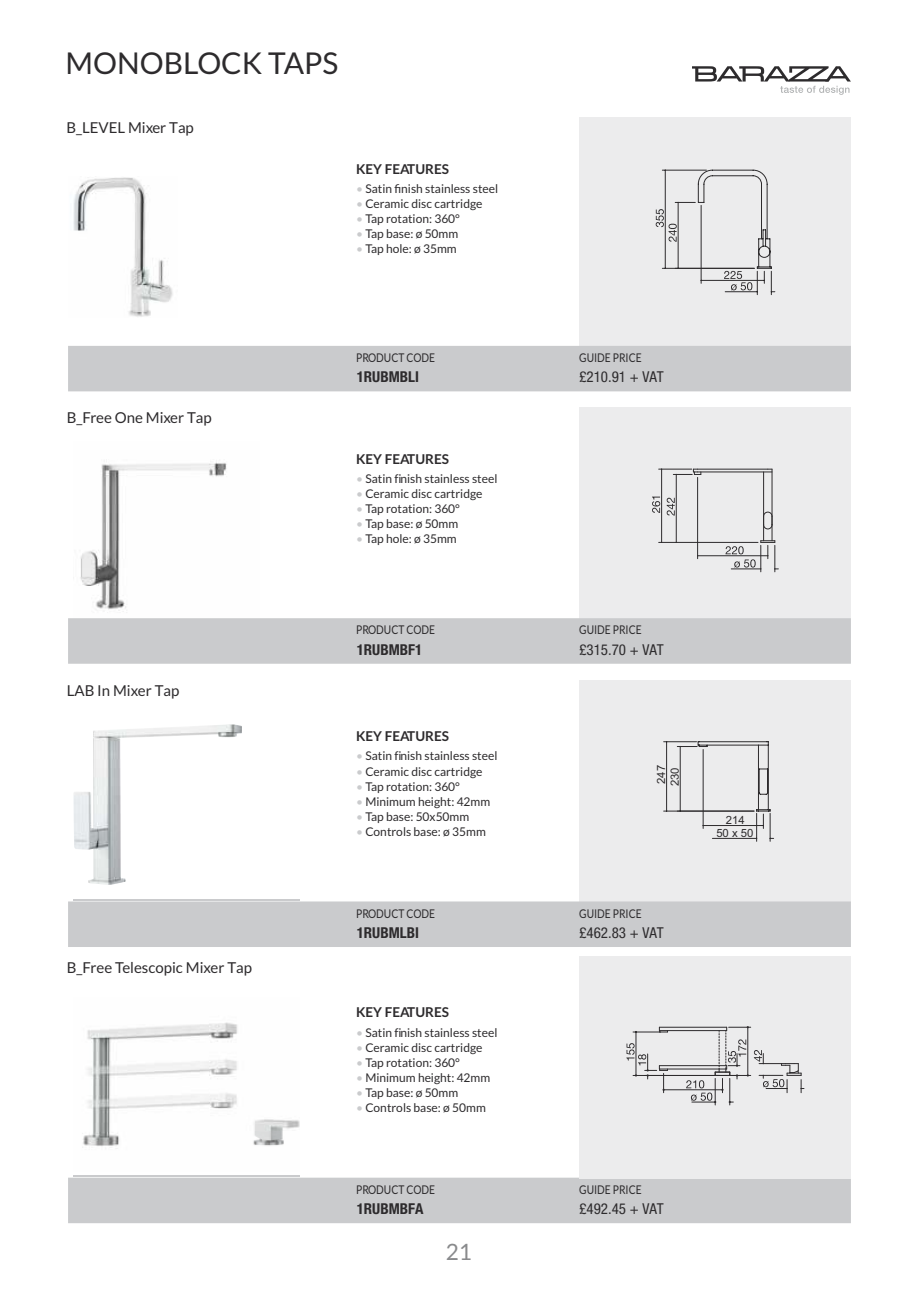
<style>
.page{position:relative;width:919px;height:1289px;background:#fff}
.page>*{position:absolute;margin:0;border:0;box-sizing:border-box;transform-origin:0 0}
.t1{font:30px "Lato";color:#2d2b2d}
.t2{font:22.5px "Lato";color:#898a8c}
.t3{font:15px "Lato";color:#2d2b2d}
.t4{font:condensed 15px "Helvetica Neue LT";color:#2d2b2d}
.t5{font:700 condensed 15px "Helvetica Neue LT";color:#2d2b2d}
.t6{font:700 13.5px "Lato";color:#2d2b2d}
.t7{font:12px "Lato";color:#2d2b2d}
.t8{font:12px "Lato";color:#2d2b2d;scale:.85 1}
.t9{font:11.4px/13.6px "Arial";color:#2d2b2d}
.s1{color:#cacbcd}
</style>
<div class="page">
<div style="left:579px;top:680px;width:271px;height:222px;background:#ececed"></div>
<hr style="left:663px;top:810px;width:91px;height:1px;background:#2d2b2d">
<hr style="left:663px;top:741px;width:33px;height:1px;background:#2d2b2d">
<hr style="left:666px;top:741px;width:1px;height:70px;background:#2d2b2d">
<svg style="left:677px;top:741px;width:96px;height:100px"></svg>
<hr style="left:702px;top:749px;width:1px;height:79px;background:#2d2b2d">
<hr style="left:703px;top:825px;width:60px;height:1px;background:#2d2b2d">
<div style="left:68px;top:1177px;width:782px;height:46px;background:#cacbcd"></div>
<div style="left:68px;top:901px;width:782px;height:46px;background:#cacbcd"></div>
<svg style="left:692px;top:66px;width:158px;height:29px"></svg>
<div style="left:579px;top:117px;width:271px;height:230px;background:#ececed"></div>
<div style="left:68px;top:346px;width:782px;height:45px;background:#cacbcd"></div>
<div style="left:579px;top:407px;width:271px;height:230px;background:#ececed"></div>
<img style="left:80px;top:462px;width:147px;height:150px">
<div style="left:68px;top:618px;width:782px;height:45px;background:#cacbcd"></div>
<hr style="left:658px;top:542px;width:100px;height:1px;background:#2d2b2d">
<hr style="left:658px;top:469px;width:33px;height:1px;background:#2d2b2d">
<hr style="left:661px;top:469px;width:1px;height:73px;background:#2d2b2d">
<svg style="left:652px;top:496px;width:8px;height:17px"></svg>
<hr style="left:676px;top:474px;width:1px;height:68px;background:#2d2b2d">
<svg style="left:666px;top:497px;width:8px;height:18px"></svg>
<hr style="left:697px;top:477px;width:1px;height:81px;background:#2d2b2d">
<hr style="left:697px;top:555px;width:70px;height:1px;background:#2d2b2d">
<hr style="left:697px;top:471px;width:75px;height:1px;background:#2d2b2d">
<hr style="left:697px;top:469px;width:70px;height:1px;background:#2d2b2d">
<hr style="left:771px;top:469px;width:1px;height:55px;background:#2d2b2d">
<hr style="left:763px;top:472px;width:1px;height:52px;background:#2d2b2d">
<svg style="left:673px;top:469px;width:28px;height:6px"></svg>
<svg style="left:725px;top:511px;width:53px;height:61px"></svg>
<div style="left:579px;top:956px;width:271px;height:222px;background:#ececed"></div>
<img style="left:82px;top:1022px;width:218px;height:127px">
<hr style="left:659px;top:1068px;width:67px;height:1px;background:#2d2b2d">
<hr style="left:659px;top:1065px;width:67px;height:1px;background:#2d2b2d">
<hr style="left:659px;top:1030px;width:67px;height:1px;background:#2d2b2d">
<hr style="left:659px;top:1026px;width:67px;height:1px;background:#2d2b2d">
<hr style="left:663px;top:1089px;width:59px;height:1px;background:#2d2b2d">
<hr style="left:633px;top:1075px;width:86px;height:1px;background:#2d2b2d">
<svg style="left:633px;top:1027px;width:35px;height:5px"></svg>
<hr style="left:635px;top:1031px;width:1px;height:44px;background:#2d2b2d">
<svg style="left:626px;top:1043px;width:42px;height:49px"></svg>
<svg style="left:686px;top:1026px;width:118px;height:78px"></svg>
<img style="left:73px;top:724px;width:169px;height:160px">
<svg style="left:655px;top:169px;width:119px;height:126px"></svg>
<img style="left:73px;top:177px;width:100px;height:140px">
<h1 class="t1" style="left:65px;top:49px;width:274px">MONOBLOCK TAPS</h1>
<p class="t3" style="left:66px;top:121px;width:129px">B_LEVEL Mixer Tap</p>
<p class="t6" style="left:356px;top:163px;width:94px">KEY FEATURES</p>
<p class="t7" style="left:356px;top:183px;width:143px"><span class="s1">•</span> Satin finish stainless steel</p>
<p class="t7" style="left:356px;top:198px;width:128px"><span class="s1">•</span> Ceramic disc cartridge</p>
<p class="t7" style="left:356px;top:213px;width:105px"><span class="s1">•</span> Tap rotation: 360°</p>
<p class="t7" style="left:356px;top:228px;width:104px"><span class="s1">•</span> Tap base: ø 50mm</p>
<p class="t7" style="left:356px;top:243px;width:102px"><span class="s1">•</span> Tap hole: ø 35mm</p>
<p class="t3" style="left:67px;top:411px;width:146px">B_Free One Mixer Tap</p>
<p class="t3" style="left:67px;top:684px;width:114px">LAB In Mixer Tap</p>
<p class="t3" style="left:67px;top:960px;width:187px">B_Free Telescopic Mixer Tap</p>
<p class="t8" style="left:356px;top:352px;width:94px">PRODUCT CODE</p>
<p class="t5" style="left:356px;top:368px;width:64px">1RUBMBLI</p>
<p class="t6" style="left:356px;top:453px;width:94px">KEY FEATURES</p>
<p class="t7" style="left:356px;top:473px;width:143px"><span class="s1">•</span> Satin finish stainless steel</p>
<p class="t7" style="left:356px;top:488px;width:128px"><span class="s1">•</span> Ceramic disc cartridge</p>
<p class="t7" style="left:356px;top:503px;width:105px"><span class="s1">•</span> Tap rotation: 360°</p>
<p class="t7" style="left:356px;top:518px;width:104px"><span class="s1">•</span> Tap base: ø 50mm</p>
<p class="t7" style="left:356px;top:533px;width:102px"><span class="s1">•</span> Tap hole: ø 35mm</p>
<p class="t8" style="left:356px;top:624px;width:94px">PRODUCT CODE</p>
<p class="t5" style="left:356px;top:640px;width:67px">1RUBMBF1</p>
<p class="t6" style="left:356px;top:730px;width:94px">KEY FEATURES</p>
<p class="t7" style="left:356px;top:750px;width:143px"><span class="s1">•</span> Satin finish stainless steel</p>
<p class="t7" style="left:356px;top:765px;width:128px"><span class="s1">•</span> Ceramic disc cartridge</p>
<p class="t7" style="left:356px;top:780px;width:105px"><span class="s1">•</span> Tap rotation: 360°</p>
<p class="t7" style="left:356px;top:795px;width:136px"><span class="s1">•</span> Minimum height: 42mm</p>
<p class="t7" style="left:356px;top:810px;width:115px"><span class="s1">•</span> Tap base: 50x50mm</p>
<p class="t7" style="left:356px;top:825px;width:131px"><span class="s1">•</span> Controls base: ø 35mm</p>
<p class="t8" style="left:356px;top:908px;width:94px">PRODUCT CODE</p>
<p class="t5" style="left:356px;top:923px;width:64px">1RUBMLBI</p>
<p class="t6" style="left:356px;top:1006px;width:94px">KEY FEATURES</p>
<p class="t7" style="left:356px;top:1027px;width:143px"><span class="s1">•</span> Satin finish stainless steel</p>
<p class="t7" style="left:356px;top:1042px;width:128px"><span class="s1">•</span> Ceramic disc cartridge</p>
<p class="t7" style="left:356px;top:1057px;width:105px"><span class="s1">•</span> Tap rotation: 360°</p>
<p class="t7" style="left:356px;top:1072px;width:136px"><span class="s1">•</span> Minimum height: 42mm</p>
<p class="t7" style="left:356px;top:1086px;width:104px"><span class="s1">•</span> Tap base: ø 50mm</p>
<p class="t7" style="left:356px;top:1101px;width:131px"><span class="s1">•</span> Controls base: ø 50mm</p>
<p class="t8" style="left:356px;top:1184px;width:94px">PRODUCT CODE</p>
<p class="t5" style="left:356px;top:1199px;width:68px">1RUBMBFA</p>
<h2 class="t2" style="left:446px;top:1241px;width:28px">21</h2>
<p class="t8" style="left:579px;top:352px;width:75px">GUIDE PRICE</p>
<p class="t4" style="left:579px;top:368px;width:86px">£210.91 + VAT</p>
<p class="t8" style="left:579px;top:624px;width:75px">GUIDE PRICE</p>
<p class="t4" style="left:579px;top:641px;width:86px">£315.70 + VAT</p>
<p class="t9" style="left:655px;top:786px;width:23px;rotate:-90deg">247<br>230</p>
<p class="t8" style="left:579px;top:908px;width:75px">GUIDE PRICE</p>
<p class="t4" style="left:579px;top:924px;width:86px">£462.83 + VAT</p>
<p class="t9" style="left:725px;top:814px;width:20px">214</p>
<p class="t9" style="left:716px;top:827px;width:39px">50 x 50</p>
<p class="t8" style="left:579px;top:1184px;width:75px">GUIDE PRICE</p>
<p class="t4" style="left:579px;top:1200px;width:86px">£492.45 + VAT</p>
</div>
